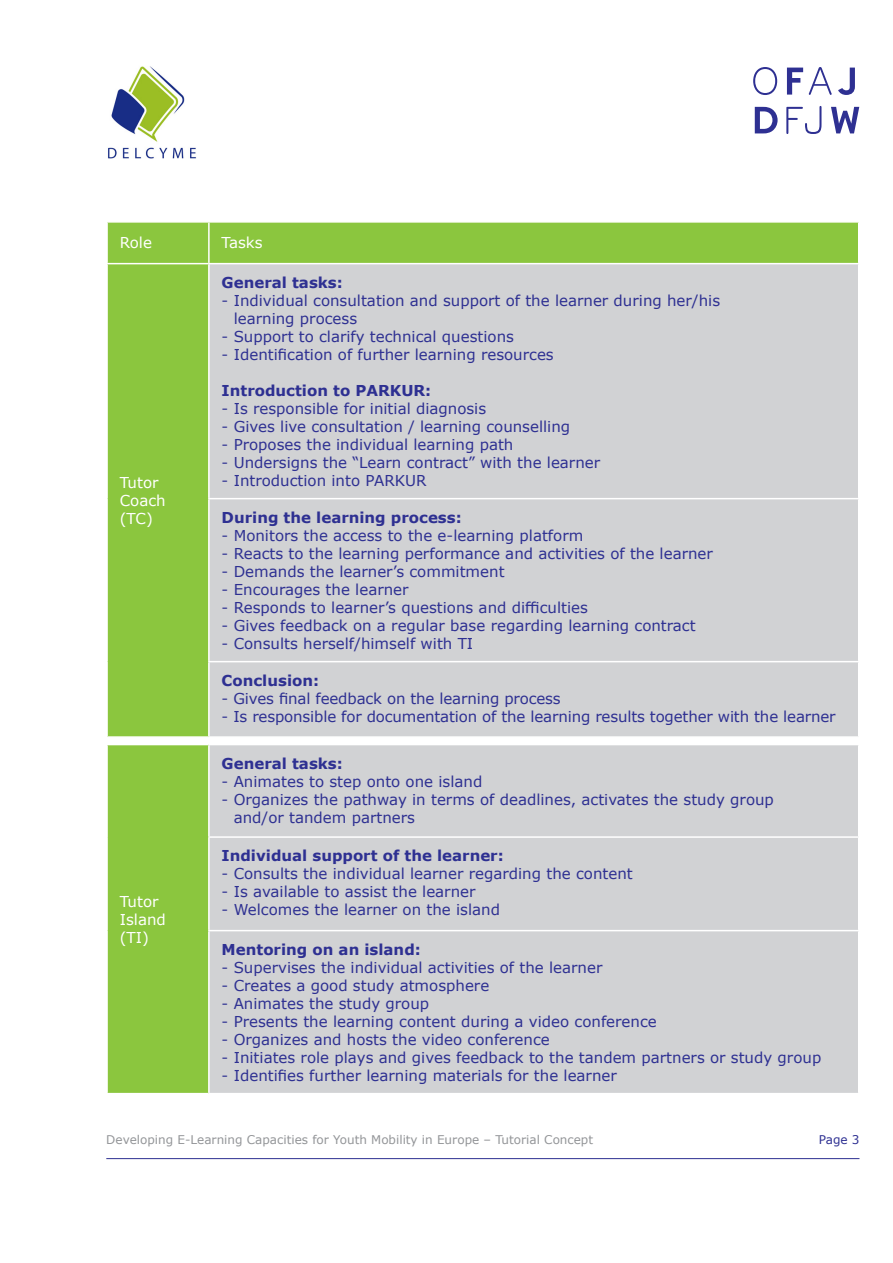
<style>
.page{position:relative;width:893px;height:1263px;background:#fff}
.page>*{position:absolute;margin:0;border:0;box-sizing:border-box;transform-origin:0 0}
.t1{font:15px/18px "Verdana";color:#2e3092}
.t2{font:700 15px "Verdana";color:#2e3092}
.t3{font:15px/18px "Verdana";color:#fff}
.t4{font:12px "Verdana";color:#939598}
.t5{font:12px "Verdana";color:#2e3092}
</style>
<div class="page">
<hr style="left:106px;top:1158px;width:753px;height:1px;background:#2e3092">
<svg style="left:755px;top:107px;width:23px;height:26px"></svg>
<svg style="left:786px;top:106px;width:35px;height:28px"></svg>
<svg style="left:831px;top:107px;width:28px;height:26px"></svg>
<svg style="left:753px;top:67px;width:24px;height:28px"></svg>
<svg style="left:787px;top:68px;width:16px;height:27px"></svg>
<svg style="left:809px;top:67px;width:23px;height:28px"></svg>
<svg style="left:838px;top:68px;width:17px;height:27px"></svg>
<img style="left:108px;top:66px;width:88px;height:93px">
<div style="left:108px;top:223px;width:750px;height:513px;background:#8bc63e"></div>
<div style="left:210px;top:264px;width:648px;height:472px;background:#d1d2d4"></div>
<hr style="left:106px;top:263px;width:103px;height:1px;background:#fff">
<hr style="left:209px;top:263px;width:650px;height:1px;background:#fff">
<hr style="left:208px;top:498px;width:651px;height:1px;background:#fff">
<hr style="left:208px;top:661px;width:651px;height:1px;background:#fff">
<hr style="left:208px;top:223px;width:2px;height:40px;background:#fff">
<hr style="left:208px;top:264px;width:2px;height:234px;background:#fff">
<hr style="left:208px;top:499px;width:2px;height:162px;background:#fff">
<hr style="left:208px;top:662px;width:2px;height:74px;background:#fff">
<div style="left:107px;top:744px;width:102px;height:349px;background:#8bc63e"></div>
<div style="left:210px;top:745px;width:648px;height:348px;background:#d1d2d4"></div>
<hr style="left:106px;top:744px;width:103px;height:1px;background:#fff">
<hr style="left:208px;top:836px;width:651px;height:2px;background:#fff">
<hr style="left:208px;top:930px;width:651px;height:1px;background:#fff">
<hr style="left:106px;top:745px;width:2px;height:92px;background:#fff">
<hr style="left:208px;top:745px;width:2px;height:91px;background:#fff">
<hr style="left:106px;top:837px;width:2px;height:94px;background:#fff">
<hr style="left:208px;top:838px;width:2px;height:92px;background:#fff">
<hr style="left:106px;top:931px;width:2px;height:162px;background:#fff">
<hr style="left:208px;top:931px;width:2px;height:162px;background:#fff">
<p class="t3" style="left:120px;top:234px;width:34px">Role</p>
<p class="t3" style="left:222px;top:234px;width:43px">Tasks</p>
<p class="t3" style="left:120px;top:473px;width:47px">Tutor<br>Coach (TC)</p>
<p class="t3" style="left:120px;top:892px;width:48px">Tutor<br>Island (TI)</p>
<p class="t2" style="left:222px;top:272px;width:123px">General tasks:</p>
<p class="t1" style="left:234px;top:291px;width:488px;text-indent:-12px">- Individual consultation and support of the learner during her/his learning process</p>
<p class="t1" style="left:222px;top:327px;width:294px">- Support to clarify technical questions</p>
<p class="t1" style="left:222px;top:345px;width:334px">- Identification of further learning resources</p>
<p class="t2" style="left:222px;top:380px;width:211px">Introduction to PARKUR:</p>
<p class="t1" style="left:222px;top:399px;width:266px">- Is responsible for initial diagnosis</p>
<p class="t1" style="left:222px;top:417px;width:350px">- Gives live consultation / learning counselling</p>
<p class="t1" style="left:222px;top:435px;width:293px">- Proposes the individual learning path</p>
<p class="t1" style="left:222px;top:453px;width:380px">- Undersigns the “Learn contract” with the learner</p>
<p class="t1" style="left:222px;top:471px;width:206px">- Introduction into PARKUR</p>
<p class="t2" style="left:222px;top:507px;width:242px">During the learning process:</p>
<p class="t1" style="left:222px;top:526px;width:363px">- Monitors the access to the e-learning platform</p>
<p class="t1" style="left:222px;top:544px;width:493px">- Reacts to the learning performance and activities of the learner</p>
<p class="t1" style="left:222px;top:562px;width:284px">- Demands the learner’s commitment</p>
<p class="t1" style="left:222px;top:580px;width:188px">- Encourages the learner</p>
<p class="t1" style="left:222px;top:598px;width:368px">- Responds to learner’s questions and difficulties</p>
<p class="t1" style="left:222px;top:616px;width:475px">- Gives feedback on a regular base regarding learning contract</p>
<p class="t1" style="left:222px;top:634px;width:253px">- Consults herself/himself with TI</p>
<p class="t2" style="left:222px;top:670px;width:99px">Conclusion:</p>
<p class="t1" style="left:222px;top:689px;width:341px">- Gives final feedback on the learning process</p>
<p class="t1" style="left:222px;top:707px;width:615px">- Is responsible for documentation of the learning results together with the learner</p>
<p class="t2" style="left:222px;top:753px;width:123px">General tasks:</p>
<p class="t1" style="left:222px;top:772px;width:262px">- Animates to step onto one island</p>
<p class="t1" style="left:234px;top:790px;width:542px;text-indent:-12px">- Organizes the pathway in terms of deadlines, activates the study group and/or tandem partners</p>
<p class="t2" style="left:222px;top:845px;width:284px">Individual support of the learner:</p>
<p class="t1" style="left:222px;top:865px;width:413px">- Consults the individual learner regarding the content</p>
<p class="t1" style="left:222px;top:883px;width:255px">- Is available to assist the learner</p>
<p class="t1" style="left:222px;top:901px;width:280px">- Welcomes the learner on the island</p>
<p class="t2" style="left:222px;top:939px;width:201px">Mentoring on an island:</p>
<p class="t1" style="left:222px;top:958px;width:382px">- Supervises the individual activities of the learner</p>
<p class="t1" style="left:222px;top:976px;width:269px">- Creates a good study atmosphere</p>
<p class="t1" style="left:222px;top:994px;width:209px">- Animates the study group</p>
<p class="t1" style="left:222px;top:1012px;width:437px">- Presents the learning content during a video conference</p>
<p class="t1" style="left:222px;top:1030px;width:330px">- Organizes and hosts the video conference</p>
<p class="t1" style="left:222px;top:1048px;width:601px">- Initiates role plays and gives feedback to the tandem partners or study group</p>
<p class="t1" style="left:222px;top:1066px;width:397px">- Identifies further learning materials for the learner</p>
<p class="t4" style="left:106px;top:1132px;width:488px">Developing E-Learning Capacities for Youth Mobility in Europe – Tutorial Concept</p>
<p class="t5" style="left:819px;top:1132px;width:42px">Page 3</p>
</div>
